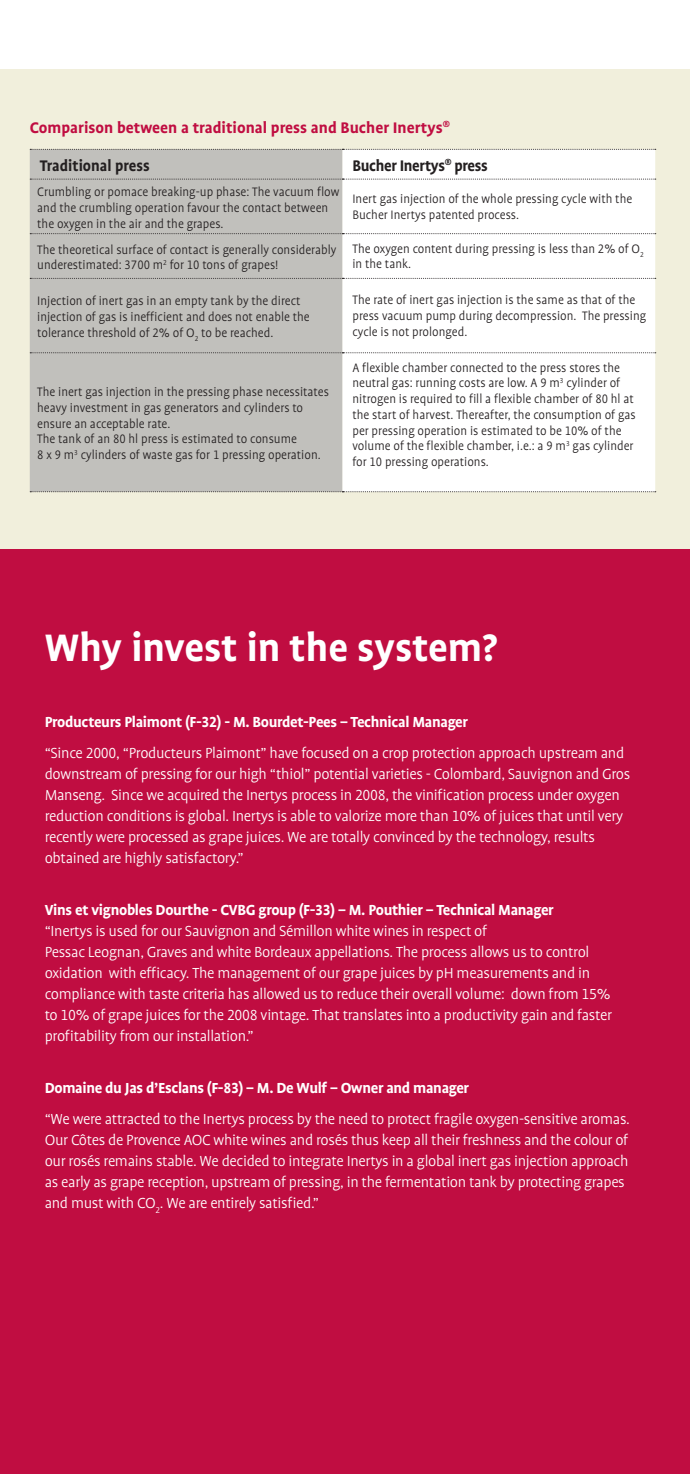
<style>
.page{position:relative;width:690px;height:1474px;background:#fff}
.page>*{position:absolute;margin:0;border:0;box-sizing:border-box;transform-origin:0 0}
.t1{font:700 43.75px "Bucher Profile";color:#fff}
.t2{font:700 17.5px "Bucher Profile";color:#c00d41}
.t3{font:700 17.5px "Bucher Profile";letter-spacing:-.015em;color:#231f20;scale:.95 1}
.t4{font:300 16.62px/21px "Bucher Profile";letter-spacing:-.02em;color:#fff}
.t5{font:700 16.62px "Bucher Profile";letter-spacing:-.02em;color:#fff}
.t6{font:300 14px/15.8px "Bucher Profile";color:#231f20;scale:.95 1}
</style>
<div class="page">
<div style="left:0;top:69px;width:690px;height:1404px;background:#f1efdc"></div>
<div style="left:0;top:550px;width:690px;height:923px;background:#c00d41"></div>
<div style="left:30px;top:150px;width:312px;height:341px;background:#c1c0bc"></div>
<div style="left:342px;top:150px;width:313px;height:341px;background:#fff"></div>
<svg style="left:30px;top:149px;width:625px;height:1px"></svg>
<svg style="left:30px;top:179px;width:625px;height:1px"></svg>
<svg style="left:30px;top:233px;width:625px;height:1px"></svg>
<svg style="left:30px;top:278px;width:625px;height:1px"></svg>
<svg style="left:30px;top:352px;width:625px;height:1px"></svg>
<svg style="left:30px;top:491px;width:625px;height:1px"></svg>
<p class="t2" style="left:30px;top:118px;width:421px">Comparison between a traditional press and Bucher Inertys<sup>®</sup></p>
<p class="t3" style="left:40px;top:157px;width:117px">Traditional press</p>
<p class="t3" style="left:352px;top:157px;width:144px">Bucher Inertys<sup>®</sup> press</p>
<p class="t6" style="left:37px;top:184px;width:320px">Crumbling or pomace breaking-up phase: The vacuum flow and the crumbling operation favour the contact between the oxygen in the air and the grapes.</p>
<p class="t6" style="left:352px;top:191px;width:296px">Inert gas injection of the whole pressing cycle with the<br>Bucher Inertys patented process.</p>
<p class="t6" style="left:37px;top:241px;width:316px">The theoretical surface of contact is generally considerably underestimated: 3700 m<sup>2</sup> for 10 tons of grapes!</p>
<p class="t6" style="left:352px;top:240px;width:308px">The oxygen content during pressing is less than 2% of O<sub>2 </sub>in the tank.</p>
<p class="t6" style="left:37px;top:293px;width:288px">Injection of inert gas in an empty tank by the direct injection of gas is inefficient and does not enable the tolerance threshold of 2% of O<sub>2</sub> to be reached.</p>
<p class="t6" style="left:352px;top:292px;width:311px">The rate of inert gas injection is the same as that of the press vacuum pump during decompression. The pressing cycle is not prolonged.</p>
<p class="t6" style="left:37px;top:384px;width:308px">The inert gas injection in the pressing phase necessitates heavy investment in gas generators and cylinders to ensure an acceptable rate.<br>The tank of an 80 hl press is estimated to consume<br>8 x 9 m<sup>3</sup> cylinders of waste gas for 1 pressing operation.</p>
<p class="t6" style="left:352px;top:359px;width:300px">A flexible chamber connected to the press stores the neutral gas: running costs are low. A 9 m<sup>3</sup> cylinder of nitrogen is required to fill a flexible chamber of 80 hl at the start of harvest. Thereafter, the consumption of gas per pressing operation is estimated to be 10% of the volume of the flexible chamber, i.e.: a 9 m<sup>3</sup> gas cylinder for 10 pressing operations.</p>
<h1 class="t1" style="left:45px;top:625px;width:454px">Why invest in the system?</h1>
<p class="t5" style="left:45px;top:713px;width:425px">Producteurs Plaimont (F-32) - M. Bourdet-Pees – Technical Manager</p>
<p class="t4" style="left:45px;top:742px;width:587px">“Since 2000, “Producteurs Plaimont” have focused on a crop protection approach upstream and downstream of pressing for our high “thiol” potential varieties - Colombard, Sauvignon and Gros Manseng. Since we acquired the Inertys process in 2008, the vinification process under oxygen reduction conditions is global. Inertys is able to valorize more than 10% of juices that until very recently were processed as grape juices. We are totally convinced by the technology, results obtained are highly satisfactory.”</p>
<p class="t5" style="left:45px;top:901px;width:510px">Vins et vignobles Dourthe - CVBG group (F-33) – M. Pouthier – Technical Manager</p>
<p class="t4" style="left:45px;top:920px;width:569px">“Inertys is used for our Sauvignon and Sémillon white wines in respect of<br>Pessac Leognan, Graves and white Bordeaux appellations. The process allows us to control oxidation with efficacy. The management of our grape juices by pH measurements and in compliance with taste criteria has allowed us to reduce their overall volume: down from 15% to 10% of grape juices for the 2008 vintage. That translates into a productivity gain and faster profitability from our installation.”</p>
<p class="t5" style="left:45px;top:1079px;width:426px">Domaine du Jas d’Esclans (F-83) – M. De Wulf – Owner and manager</p>
<p class="t4" style="left:45px;top:1108px;width:586px">“We were attracted to the Inertys process by the need to protect fragile oxygen-sensitive aromas.<br>Our Côtes de Provence AOC white wines and rosés thus keep all their freshness and the colour of our rosés remains stable. We decided to integrate Inertys in a global inert gas injection approach as early as grape reception, upstream of pressing, in the fermentation tank by protecting grapes and must with CO<sub>2</sub>. We are entirely satisfied.”</p>
</div>
